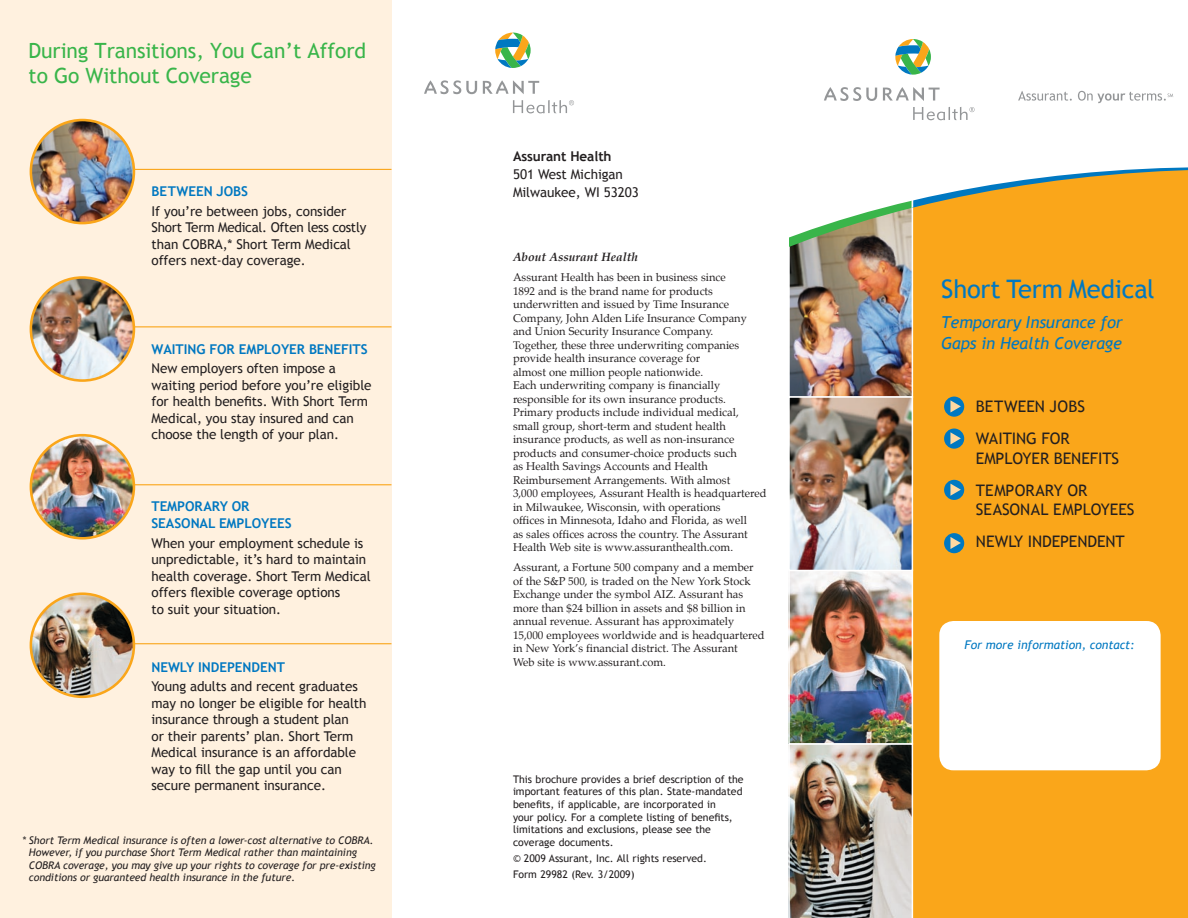
<style>
.page{position:relative;width:1188px;height:918px;background:#fff}
.page>*{position:absolute;margin:0;border:0;box-sizing:border-box;transform-origin:0 0}
.t1{font:25.5px "Trebuchet MS";color:#0078c1}
.t2{font:21px/25.2px "Trebuchet MS";letter-spacing:-.005em;color:#39b54a}
.t3{font:italic 16.5px/21px "Trebuchet MS";letter-spacing:-.005em;color:#0078c1}
.t4{font:15.9px/32.1px "Trebuchet MS";letter-spacing:-.005em;color:#231f20}
.t5{font:13.5px/16.5px "Trebuchet MS";letter-spacing:-.005em;color:#231f20}
.t6{font:700 13.5px/16.5px "Trebuchet MS";letter-spacing:-.005em;color:#0078c1}
.t7{font:700 13.5px "Trebuchet MS";letter-spacing:-.005em;color:#231f20}
.t8{font:italic 12px "Trebuchet MS";color:#0078c1}
.t9{font:italic 700 12px "Palatino";color:#231f20}
.t10{font:11.1px/13.5px "Palatino";color:#231f20}
.t11{font:10.5px/12.6px "Trebuchet MS";color:#231f20}
.t12{font:italic 10.5px/12.6px "Trebuchet MS";letter-spacing:-.005em;color:#231f20}
</style>
<div class="page">
<div style="left:913px;top:258px;width:275px;height:660px;background:#faa61a"></div>
<div style="left:944px;top:397px;width:20px;height:20px;background:#0078c1;border-radius:50%"></div>
<svg style="left:950px;top:400px;width:11px;height:13px"></svg>
<div style="left:944px;top:429px;width:20px;height:20px;background:#0078c1;border-radius:50%"></div>
<svg style="left:950px;top:432px;width:11px;height:12px"></svg>
<div style="left:944px;top:480px;width:20px;height:20px;background:#0078c1;border-radius:50%"></div>
<svg style="left:950px;top:484px;width:11px;height:12px"></svg>
<div style="left:944px;top:533px;width:20px;height:20px;background:#0078c1;border-radius:50%"></div>
<svg style="left:950px;top:537px;width:11px;height:12px"></svg>
<img style="left:791px;top:258px;width:119px;height:484px">
<img style="left:788px;top:745px;width:124px;height:173px">
<div style="left:788px;top:570px;width:125px;height:175px;border:2px solid #fff"></div>
<div style="left:788px;top:200px;width:125px;height:198px;border:2px solid #fff"></div>
<div style="left:788px;top:396px;width:125px;height:175px;border:2px solid #fff"></div>
<svg style="left:975px;top:90px;width:213px;height:168px"></svg>
<svg style="left:790px;top:39px;width:185px;height:219px"></svg>
<svg style="left:1018px;top:91px;width:54px;height:10px"></svg>
<svg style="left:1078px;top:91px;width:95px;height:12px"></svg>
<div style="left:0;top:0;width:392px;height:918px;background:#fff1df"></div>
<hr style="left:108px;top:643px;width:284px;height:1px;background:#faa61a">
<hr style="left:123px;top:169px;width:269px;height:1px;background:#faa61a">
<hr style="left:111px;top:484px;width:281px;height:1px;background:#faa61a">
<img style="left:31px;top:594px;width:103px;height:103px;border-radius:52px">
<div style="left:30px;top:592px;width:105px;height:106px;border:3px solid #faa61a;border-radius:50%"></div>
<img style="left:31px;top:120px;width:103px;height:103px;border-radius:52px">
<div style="left:30px;top:119px;width:105px;height:105px;border:3px solid #faa61a;border-radius:50%"></div>
<hr style="left:103px;top:326px;width:289px;height:1px;background:#faa61a">
<img style="left:31px;top:278px;width:103px;height:103px;border-radius:52px">
<div style="left:30px;top:276px;width:105px;height:106px;border:3px solid #faa61a;border-radius:50%"></div>
<img style="left:31px;top:435px;width:103px;height:103px;border-radius:52px">
<div style="left:30px;top:434px;width:105px;height:106px;border:3px solid #faa61a;border-radius:50%"></div>
<svg style="left:424px;top:80px;width:53px;height:14px"></svg>
<svg style="left:483px;top:80px;width:56px;height:14px"></svg>
<svg style="left:495px;top:33px;width:36px;height:35px"></svg>
<svg style="left:513px;top:100px;width:61px;height:13px"></svg>
<div style="left:939px;top:621px;width:222px;height:149px;background:#fff;border-radius:14px"></div>
<h2 class="t2" style="left:28px;top:38px;width:339px">During Transitions, You Can’t Afford to Go Without Coverage</h2>
<p class="t6" style="left:152px;top:183px;width:18px">BETWEEN</p>
<p class="t6" style="left:217px;top:183px;width:33px">JOBS</p>
<p class="t5" style="left:152px;top:203px;width:216px">If you’re between jobs, consider<br>Short Term Medical. Often less costly than COBRA,* Short Term Medical offers next-day coverage.</p>
<p class="t6" style="left:152px;top:341px;width:27px">WAITIN</p>
<p class="t6" style="left:196px;top:341px;width:122px">G FOR EMPLOYE R BENE</p>
<p class="t6" style="left:341px;top:341px;width:28px">FITS</p>
<p class="t5" style="left:151px;top:361px;width:222px">New employers often impose a waiting period before you’re eligible for health benefits. With Short Term Medical, you stay insured and can choose the length of your plan.</p>
<p class="t6" style="left:152px;top:498px;width:142px">TEMPORARY OR<br>SEASONAL EMPLOYEES</p>
<p class="t5" style="left:151px;top:535px;width:221px">When your employment schedule is unpredictable, it’s hard to maintain health coverage. Short Term Medical offers flexible coverage options<br>to suit your situation.</p>
<p class="t6" style="left:152px;top:659px;width:135px">NEWLY INDEPENDENT</p>
<p class="t5" style="left:152px;top:679px;width:217px">Young adults and recent graduates may no longer be eligible for health insurance through a student plan<br>or their parents’ plan. Short Term Medical insurance is an affordable way to fill the gap until you can secure permanent insurance.</p>
<p class="t12" style="left:29px;top:834px;width:348px;text-indent:-7px">* Short Term Medical insurance is often a lower-cost alternative to COBRA.<br>However, if you purchase Short Term Medical rather than maintaining COBRA coverage, you may give up your rights to coverage for pre-existing conditions or guaranteed health insurance in the future.</p>
<p class="t7" style="left:513px;top:148px;width:100px">ASSURANT HEALTH</p>
<p class="t5" style="left:513px;top:166px;width:127px;line-height:18px">501 West Michigan<br>Milwaukee, WI 53203</p>
<p class="t9" style="left:513px;top:250px;width:127px">About Assurant Health</p>
<p class="t10" style="left:513px;top:272px;width:255px">Assurant Health has been in business since<br>1892 and is the brand name for products underwritten and issued by Time Insurance Company, John Alden Life Insurance Company and Union Security Insurance Company.<br>Together, these three underwriting companies provide health insurance coverage for<br>almost one million people nationwide.<br>Each underwriting company is financially responsible for its own insurance products.<br>Primary products include individual medical, small group, short-term and student health insurance products, as well as non-insurance products and consumer-choice products such<br>as Health Savings Accounts and Health Reimbursement Arrangements. With almost<br>3,000 employees, Assurant Health is headquartered in Milwaukee, Wisconsin, with operations<br>offices in Minnesota, Idaho and Florida, as well<br>as sales offices across the country. The Assurant Health Web site is www.assuranthealth.com.</p>
<p class="t10" style="left:513px;top:561px;width:253px">Assurant, a Fortune 500 company and a member of the S&amp;P 500, is traded on the New York Stock Exchange under the symbol AIZ. Assurant has more than $24 billion in assets and $8 billion in annual revenue. Assurant has approximately 15,000 employees worldwide and is headquartered in New York’s financial district. The Assurant<br>Web site is www.assurant.com.</p>
<p class="t11" style="left:513px;top:773px;width:232px">This brochure provides a brief description of the important features of this plan. State-mandated benefits, if applicable, are incorporated in<br>your policy. For a complete listing of benefits, limitations and exclusions, please see the coverage documents.</p>
<p class="t11" style="left:513px;top:850px;width:196px;line-height:15.9px">© 2009 Assurant, Inc. All rights reserved.<br>Form 29982 (Rev. 3/2009)</p>
<h1 class="t1" style="left:941px;top:274px;width:215px">Short Term Medical</h1>
<h3 class="t3" style="left:941px;top:312px;width:183px">Temporary Insurance for<br>Gaps in Health Coverage</h3>
<h3 class="t4" style="left:976px;top:391px;width:101px">Between jobs<br>Waiti ng for</h3>
<h3 class="t4" style="left:976px;top:442px;width:145px">EMPLOYER BENEFITS<br>Temporary or</h3>
<h3 class="t4" style="left:976px;top:493px;width:159px">seasonal employees<br>Newly</h3>
<h3 class="t4" style="left:1028px;top:525px;width:99px">Independent</h3>
<p class="t8" style="left:965px;top:637px;width:172px">For more information, contact:</p>
</div>
